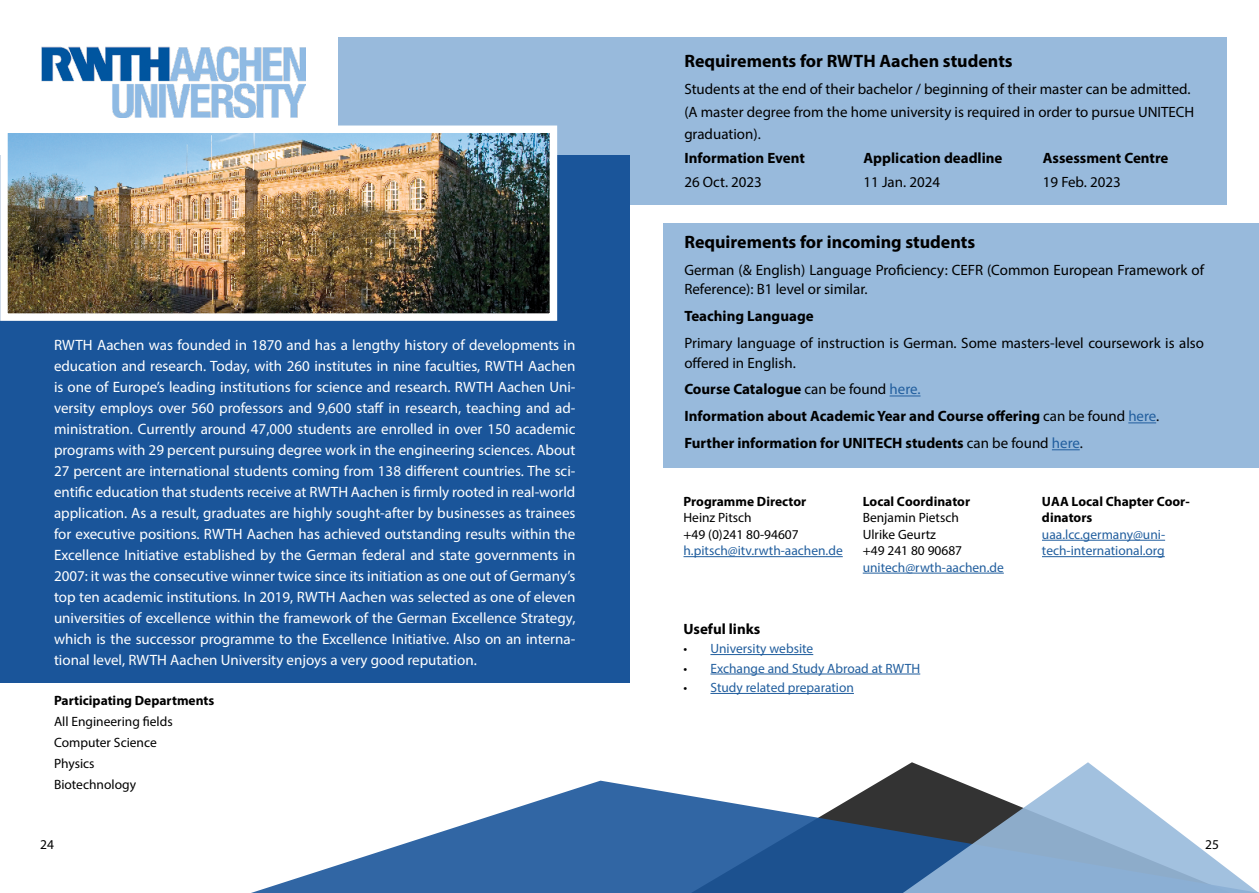
<style>
.page{position:relative;width:1259px;height:893px;background:#fff}
.page>*{position:absolute;margin:0;border:0;box-sizing:border-box;transform-origin:0 0}
.t1{font:700 18px "Myriad Pro";color:#000}
.t2{font:15px/21px "Myriad Pro";color:#fff;text-align:justify}
.t3{font:15px/22.5px "Myriad Pro";color:#000}
.t4{font:700 15px/26.8px "Myriad Pro";color:#000}
.t5{font:13.5px/16.5px "Myriad Pro";color:#215e9e}
.t6{font:13.5px/16.5px "Myriad Pro";color:#000}
.t7{font:700 13.5px/16.5px "Myriad Pro";color:#000}
.s1{font-weight:400}
.s2{font-weight:400;color:#215e9e}
.s3{color:#000}
</style>
<div class="page">
<div style="left:338px;top:37px;width:888px;height:168px;background:#98badc"></div>
<div style="left:0;top:156px;width:629px;height:527px;background:#1a559a"></div>
<img style="left:9px;top:135px;width:539px;height:177px">
<div style="left:0;top:126px;width:557px;height:195px;border:8px solid #fff"></div>
<img style="left:41px;top:46px;width:264px;height:72px">
<svg style="left:251px;top:781px;width:651px;height:112px;fill:#3166a4"></svg>
<svg style="left:902px;top:762px;width:357px;height:131px"></svg>
<div style="left:663px;top:223px;width:596px;height:245px;background:#98badc"></div>
<hr style="left:889px;top:396px;width:31px;height:1px;background:#215e9e">
<svg style="left:1128px;top:422px;width:28px;height:1px"></svg>
<svg style="left:1052px;top:449px;width:27px;height:1px"></svg>
<hr style="left:683px;top:556px;width:159px;height:1px;background:#215e9e">
<hr style="left:862px;top:573px;width:142px;height:1px;background:#215e9e">
<hr style="left:1042px;top:540px;width:123px;height:1px;background:#215e9e">
<hr style="left:1042px;top:556px;width:122px;height:1px;background:#215e9e">
<hr style="left:710px;top:654px;width:103px;height:1px;background:#215e9e">
<hr style="left:710px;top:674px;width:210px;height:1px;background:#215e9e">
<hr style="left:710px;top:693px;width:144px;height:1px;background:#215e9e">
<p class="t2" style="left:54px;top:334px;width:523px">RWTH Aachen was founded in 1870 and has a lengthy history of developments in education and research. Today, with 260 institutes in nine faculties, RWTH Aachen is one of Europe’s leading institutions for science and research. RWTH Aachen Uni&shy;versity employs over 560 professors and 9,600 staff in research, teaching and ad&shy;ministration. Currently around 47,000 students are enrolled in over 150 academic programs with 29 percent pursuing degree work in the engineering sciences. About 27 percent are international students coming from 138 different countries. The sci&shy;entific education that students receive at RWTH Aachen is firmly rooted in real-world application. As a result, graduates are highly sought-after by businesses as trainees for executive positions. RWTH Aachen has achieved outstanding results within the Excellence Initiative established by the German federal and state governments in 2007: it was the consecutive winner twice since its initiation as one out of Germany’s top ten academic institutions. In 2019, RWTH Aachen was selected as one of eleven universities of excellence within the framework of the German Excellence Strategy, which is the successor programme to the Excellence Initiative. Also on an interna&shy;tional level, RWTH Aachen University enjoys a very good reputation.</p>
<p class="t7" style="left:54px;top:691px;width:162px">Participating Departments</p>
<p class="t6" style="left:54px;top:711px;width:120px;line-height:21px">All Engineering fields<br>Computer Science<br>Physics<br>Biotechnology</p>
<p class="t1" style="left:684px;top:49px;width:330px">Requirements for RWTH Aachen students</p>
<p class="t3" style="left:684px;top:78px;width:511px">Students at the end of their bachelor / beginning of their master can be admitted. (A master degree from the home university is required in order to pursue UNITECH graduation).</p>
<p class="t4" style="left:684px;top:144px;width:122px">Information Event</p>
<p class="t3" style="left:684px;top:171px;width:79px">26 Oct. 2023</p>
<p class="t4" style="left:863px;top:144px;width:140px">Application deadline</p>
<p class="t3" style="left:863px;top:171px;width:78px">11 Jan. 2024</p>
<p class="t4" style="left:1042px;top:144px;width:127px">Assessment Centre</p>
<p class="t3" style="left:1042px;top:171px;width:79px">19 Feb. 2023</p>
<p class="t1" style="left:684px;top:230px;width:292px">Requirements for incoming students</p>
<p class="t3" style="left:684px;top:260px;width:521px;line-height:19.5px">German (&amp; English) Language Proficiency: CEFR (Common European Framework of<br>Reference): B1 level or similar.</p>
<p class="t4" style="left:684px;top:302px;width:131px">Teaching Language</p>
<p class="t3" style="left:684px;top:333px;width:521px;line-height:19.5px">Primary language of instruction is German. Some masters-level coursework is also offered in English.</p>
<p class="t4" style="left:684px;top:375px;width:476px">Course Catalogue <span class="s1">can be found</span> <span class="s2">here.<br></span>Information about Academic Year and Course offering <span class="s1">can be found</span> <span class="s2">here</span><span class="s1">.<br></span>Further information for UNITECH students <span class="s1">can be found</span> <span class="s2">here</span><span class="s1">.</span></p>
<p class="t7" style="left:683px;top:493px;width:124px">Programme Director</p>
<p class="t6" style="left:683px;top:509px;width:117px">Heinz Pitsch<br>+49 (0)241 80-94607</p>
<p class="t5" style="left:683px;top:542px;width:161px">h.pitsch@itv.rwth-aachen.de</p>
<p class="t7" style="left:862px;top:493px;width:109px">Local Coordinator</p>
<p class="t6" style="left:862px;top:509px;width:101px">Benjamin Pietsch<br>Ulrike Geurtz<br>+49 241 80 90687</p>
<p class="t5" style="left:862px;top:559px;width:143px">unitech@rwth-aachen.de</p>
<p class="t4" style="left:683px;top:615px;width:78px">Useful links</p>
<p class="t5" style="left:683px;top:640px;width:131px"><span class="s3">•</span> University website</p>
<p class="t5" style="left:683px;top:660px;width:238px"><span class="s3">•</span> Exchange and Study Abroad at RWTH</p>
<p class="t5" style="left:683px;top:679px;width:172px"><span class="s3">•</span> Study related preparation</p>
<p class="t7" style="left:1042px;top:493px;width:149px">UAA Local Chapter Coor&shy;dinators</p>
<p class="t5" style="left:1042px;top:526px;width:125px">uaa.lcc.germany@uni&shy;tech-international.org</p>
<p class="t6" style="left:40px;top:836px;width:15px">24</p>
<p class="t6" style="left:1205px;top:836px;width:15px">25</p>
</div>
